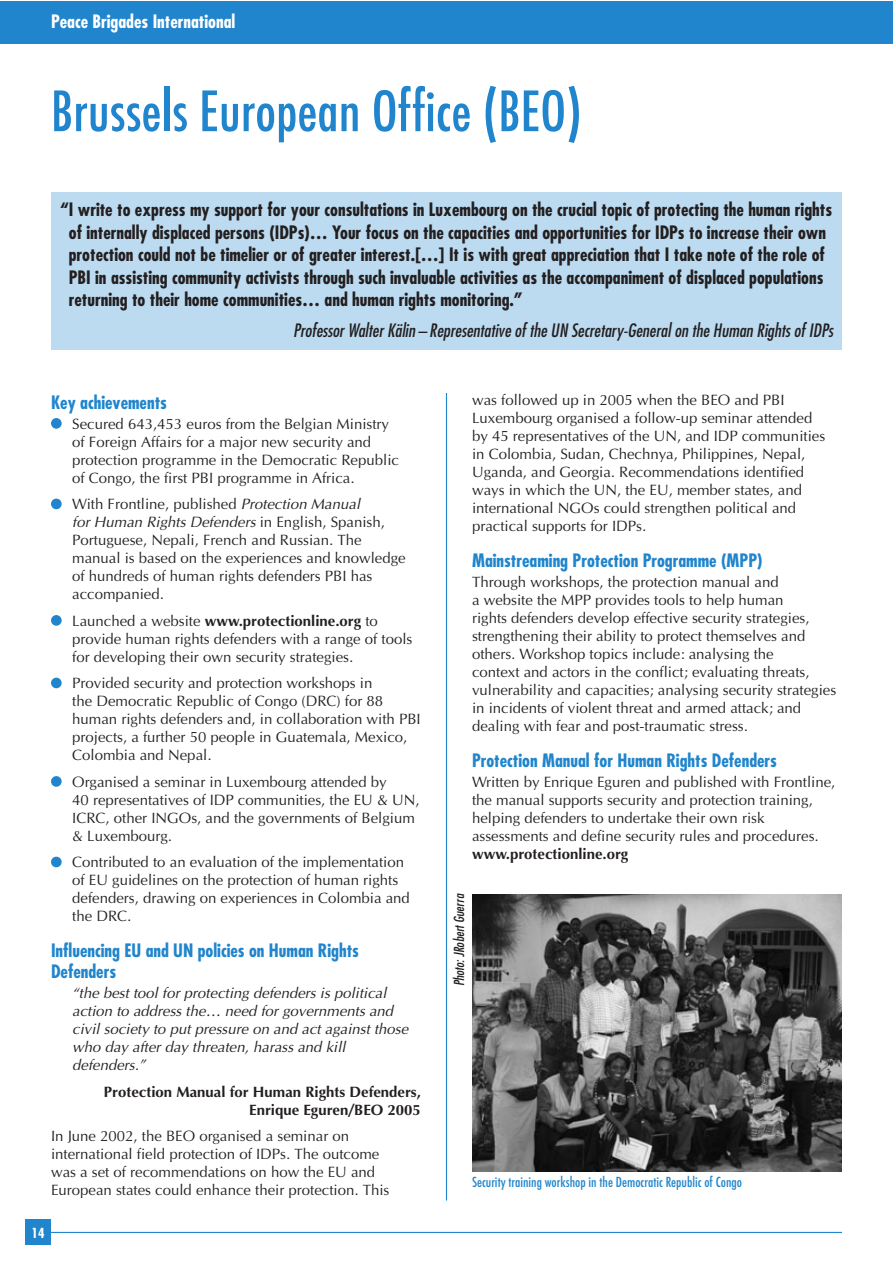
<style>
.page{position:relative;width:893px;height:1263px;background:#fff}
.page>*{position:absolute;margin:0;border:0;box-sizing:border-box;transform-origin:0 0}
.t1{font:500 condensed 54px "Futura";color:#2085cc}
.t2{font:700 condensed 18px/22.5px "Futura";color:#231f20}
.t3{font:700 condensed 18px/21px "Futura";color:#2085cc}
.t4{font:italic condensed 18px "Futura";color:#231f20}
.t5{font:700 condensed 18px "Futura";color:#fff}
.t6{font:15px/18px "Optima";color:#231f20}
.t7{font:italic 15px/18px "Optima";color:#231f20}
.t8{font:700 15px/18px "Optima";color:#231f20;text-align:right}
.t9{font:500 condensed 13.5px "Futura";color:#2085cc}
.t10{font:italic condensed 13.5px "Futura";color:#231f20}
.t11{font:700 condensed 13.5px "Futura";color:#fff}
.s1{font-style:italic}
.s2{font-weight:700}
</style>
<div class="page">
<hr style="left:446px;top:86px;width:1px;height:1114px;background:#2085cc">
<div style="left:0;top:1px;width:893px;height:43px;background:#2085cc"></div>
<hr style="left:51px;top:1232px;width:791px;height:1px;background:#2085cc">
<div style="left:26px;top:1220px;width:25px;height:25px;background:#2085cc"></div>
<div style="left:51px;top:857px;width:11px;height:10px;background:#2085cc;border-radius:50%"></div>
<div style="left:51px;top:776px;width:11px;height:11px;background:#2085cc;border-radius:50%"></div>
<div style="left:51px;top:678px;width:11px;height:10px;background:#2085cc;border-radius:50%"></div>
<div style="left:51px;top:615px;width:11px;height:11px;background:#2085cc;border-radius:50%"></div>
<div style="left:51px;top:499px;width:11px;height:10px;background:#2085cc;border-radius:50%"></div>
<div style="left:51px;top:418px;width:11px;height:11px;background:#2085cc;border-radius:50%"></div>
<div style="left:51px;top:193px;width:791px;height:200px;background:#fff"></div>
<div style="left:51px;top:193px;width:791px;height:157px;background:#bcdbf0"></div>
<img style="left:472px;top:894px;width:370px;height:277px">
<p class="t5" style="left:51px;top:13px;width:186px">Peace Brigades International</p>
<h1 class="t1" style="left:51px;top:86px;width:532px">Brussels European Office (BEO)</h1>
<p class="t2" style="left:69px;top:200px;width:765px;text-indent:-9px">“I write to express my support for your consultations in Luxembourg on the crucial topic of protecting the human rights of internally displaced persons (IDPs)… Your focus on the capacities and opportunities for IDPs to increase their own protection could not be timelier or of greater interest.[…] It is with great appreciation that I take note of the role of PBI in assisting community activists through such invaluable activities as the accompaniment of displaced populations returning to their home communities… and human rights monitoring.”</p>
<p class="t4" style="left:293px;top:322px;width:544px">ProfessorWalterKälin – Representative of the UN Secretary-Generalon the Human Rightsof IDPs</p>
<p class="t3" style="left:51px;top:393px;width:118px">Key achievements</p>
<p class="t6" style="left:72px;top:416px;width:328px">Secured 643,453 euros from the Belgian Ministry of Foreign Affairs for a major new security and protection programme in the Democratic Republic of Congo, the first PBI programme in Africa.</p>
<p class="t6" style="left:72px;top:497px;width:335px">With Frontline, published <span class="s1">Protection Manual<br>for Human Rights Defenders</span>in English, Spanish, Portuguese, Nepali, French and Russian. The manual is based on the experiences and knowledge of hundreds of human rights defenders PBI has accompanied.</p>
<p class="t6" style="left:72px;top:613px;width:342px">Launched a website <span class="s2">www.protectionline.org</span> to provide human rights defenders with a range of tools for developing their own security strategies.</p>
<p class="t6" style="left:72px;top:676px;width:350px">Provided security and protection workshops in<br>the Democratic Republic of Congo (DRC) for 88 human rights defenders and, in collaboration with PBI projects, a further 50 people in Guatemala, Mexico, Colombia and Nepal.</p>
<p class="t6" style="left:72px;top:774px;width:349px">Organised a seminar in Luxembourg attended by<br>40 representatives of IDP communities, the EU &amp; UN, ICRC, other INGOs, and the governments of Belgium &amp; Luxembourg.</p>
<p class="t6" style="left:72px;top:855px;width:339px">Contributed to an evaluation of the implementation of EU guidelines on the protection of human rights defenders, drawing on experiences in Colombia and the DRC.</p>
<p class="t3" style="left:51px;top:942px;width:309px">Influencing EU and UN policies on Human Rights<br>Defenders</p>
<p class="t7" style="left:72px;top:986px;width:340px">“the best tool for protecting defenders is political action to address the… need for governments and civil society to put pressure on and act against those who day after day threaten, harass and kill defenders.”</p>
<p class="t8" style="left:104px;top:1084px;width:318px">Protection Manual for Human Rights Defenders,<br>Enrique Eguren/BEO 2005</p>
<p class="t6" style="left:51px;top:1129px;width:340px">In June 2002, the BEO organised a seminar on international field protection of IDPs. The outcome was a set of recommendations on how the EU and European states could enhance their protection. This</p>
<p class="t11" style="left:32px;top:1227px;width:15px">14</p>
<p class="t6" style="left:472px;top:393px;width:355px">was followed up in 2005 when the BEO and PBI Luxembourg organised a follow-up seminar attended by 45 representatives of the UN, and IDP communities in Colombia, Sudan, Chechnya, Philippines, Nepal, Uganda, and Georgia. Recommendations identified ways in which the UN, the EU, member states, and international NGOs could strengthen political and practical supports for IDPs.</p>
<p class="t3" style="left:472px;top:552px;width:292px">Mainstreaming Protection Programme (MPP)</p>
<p class="t6" style="left:472px;top:575px;width:366px">Through workshops, the protection manual and<br>a website the MPP provides tools to help human<br>rights defenders develop effective security strategies, strengthening their ability to protect themselves and others. Workshop topics include: analysing the<br>context and actors in the conflict; evaluating threats, vulnerability and capacities; analysing security strategies in incidents of violent threat and armed attack; and dealing with fear and post-traumatic stress.</p>
<p class="t3" style="left:472px;top:752px;width:307px">Protection Manual for Human Rights Defenders</p>
<p class="t6" style="left:472px;top:775px;width:365px">Written by Enrique Eguren and published with Frontline, the manual supports security and protection training, helping defenders to undertake their own risk assessments and define security rules and procedures.</p>
<p class="t8" style="left:472px;top:847px;width:158px">www.protectionline.org</p>
<p class="t10" style="left:453px;top:986px;width:96px;rotate:-90deg">Photo:JRobertGuerra</p>
<p class="t9" style="left:472px;top:1176px;width:272px">Security training workshop in the Democratic Republic of Congo</p>
</div>
